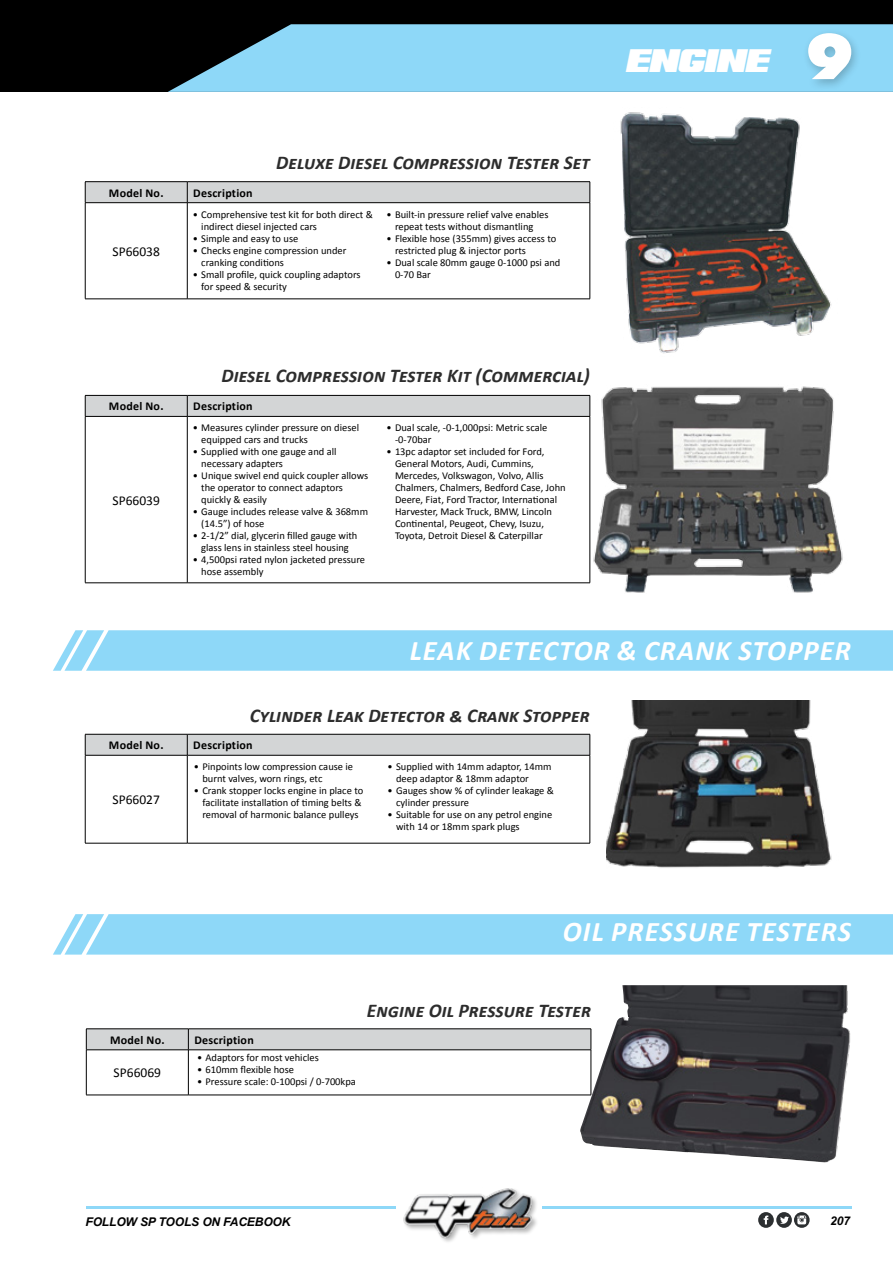
<style>
.page{position:relative;width:893px;height:1263px;background:#fff}
.page>*{position:absolute;margin:0;border:0;box-sizing:border-box;transform-origin:0 0}
.t1{font:italic 700 28.5px "Calibri";letter-spacing:.04em;color:#fff}
.t2{font:italic 28.5px "Super Retro M54";color:#fff}
.t3{font:italic 700 19.5px "Calibri";color:#2d2d2d}
.t4{font:13.5px "Calibri";color:#000}
.t5{font:700 12px "Calibri";letter-spacing:.02em;color:#000}
.t6{font:italic 700 12px "Arial";letter-spacing:-.01em;color:#000}
.t7{font:10.5px/12px "Calibri";color:#000}
.s1{font-family:"Futura Std";font-weight:800;font-style:normal;font-size:60px}
</style>
<div class="page">
<div style="left:0;top:0;width:893px;height:92px;background:#000"></div>
<svg style="left:168px;top:24px;width:725px;height:68px;background:#80c3df"></svg>
<div style="left:803px;top:29px;width:59px;height:62px;background:#000;opacity:.22"></div>
<div style="left:53px;top:914px;width:840px;height:40px;background:#8ed8f8"></div>
<hr style="left:85px;top:203px;width:1px;height:96px;background:#000">
<hr style="left:187px;top:203px;width:1px;height:96px;background:#000">
<hr style="left:590px;top:203px;width:1px;height:96px;background:#000">
<hr style="left:85px;top:299px;width:102px;height:1px;background:#000">
<hr style="left:187px;top:299px;width:403px;height:1px;background:#000">
<hr style="left:85px;top:181px;width:102px;height:1px;background:#000">
<hr style="left:187px;top:181px;width:403px;height:1px;background:#000">
<svg style="left:85px;top:182px;width:506px;height:21px;background:#cdcfd0"></svg>
<hr style="left:187px;top:202px;width:403px;height:1px;background:#000">
<hr style="left:85px;top:417px;width:1px;height:166px;background:#000">
<hr style="left:187px;top:417px;width:1px;height:166px;background:#000">
<hr style="left:85px;top:582px;width:102px;height:1px;background:#000">
<hr style="left:187px;top:582px;width:403px;height:1px;background:#000">
<hr style="left:85px;top:416px;width:102px;height:1px;background:#000">
<svg style="left:85px;top:395px;width:493px;height:21px;background:#c8cacb"></svg>
<hr style="left:187px;top:416px;width:403px;height:1px;background:#000">
<hr style="left:85px;top:755px;width:1px;height:88px;background:#000">
<hr style="left:187px;top:755px;width:1px;height:88px;background:#000">
<hr style="left:590px;top:755px;width:1px;height:88px;background:#000">
<hr style="left:85px;top:843px;width:102px;height:1px;background:#000">
<hr style="left:187px;top:843px;width:403px;height:1px;background:#000">
<hr style="left:85px;top:755px;width:102px;height:1px;background:#000">
<svg style="left:85px;top:734px;width:506px;height:21px;background:#c7c9ca"></svg>
<hr style="left:187px;top:755px;width:403px;height:1px;background:#000">
<hr style="left:86px;top:1050px;width:1px;height:45px;background:#000">
<hr style="left:188px;top:1050px;width:1px;height:45px;background:#000">
<hr style="left:86px;top:1095px;width:102px;height:1px;background:#000">
<hr style="left:188px;top:1095px;width:403px;height:1px;background:#000">
<hr style="left:86px;top:1028px;width:102px;height:1px;background:#000">
<hr style="left:188px;top:1028px;width:403px;height:1px;background:#000">
<div style="left:86px;top:1029px;width:494px;height:21px;background:#d3d5d6"></div>
<hr style="left:188px;top:1049px;width:403px;height:1px;background:#000">
<img style="left:580px;top:985px;width:271px;height:178px">
<img style="left:620px;top:112px;width:212px;height:242px">
<img style="left:578px;top:386px;width:265px;height:207px">
<img style="left:606px;top:701px;width:226px;height:167px">
<svg style="left:53px;top:630px;width:840px;height:41px;background:#92d9f8"></svg>
<svg style="left:794px;top:1212px;width:16px;height:16px"></svg>
<svg style="left:776px;top:1212px;width:16px;height:16px"></svg>
<svg style="left:758px;top:1212px;width:16px;height:16px"></svg>
<svg style="left:764px;top:1215px;width:4px;height:9px"></svg>
<svg style="left:797px;top:1215px;width:9px;height:9px"></svg>
<svg style="left:780px;top:1216px;width:9px;height:8px"></svg>
<img style="left:403px;top:1188px;width:133px;height:53px">
<hr style="left:542px;top:1206px;width:309px;height:2px;background:#8ed8f8">
<hr style="left:86px;top:1206px;width:310px;height:2px;background:#8ed8f8">
<p class="t5" style="left:109px;top:185px;width:56px">Model No.</p>
<p class="t5" style="left:193px;top:185px;width:61px">Description</p>
<h2 class="t3" style="left:276px;top:151px;width:315px">Deluxe Diesel Compression Tester Set</h2>
<p class="t4" style="left:113px;top:243px;width:49px">SP66038</p>
<p class="t7" style="left:201px;top:209px;width:173px;text-indent:-9px">• Comprehensive test kit for both direct &amp; indirect diesel injected cars</p>
<p class="t7" style="left:193px;top:233px;width:107px">• Simple and easy to use</p>
<p class="t7" style="left:201px;top:245px;width:147px;text-indent:-9px">• Checks engine compression under cranking conditions</p>
<p class="t7" style="left:201px;top:269px;width:161px;text-indent:-9px">• Small profile, quick coupling adaptors for speed &amp; security</p>
<p class="t7" style="left:395px;top:209px;width:155px;text-indent:-9px">• Built-in pressure relief valve enables repeat tests without dismantling</p>
<p class="t7" style="left:395px;top:233px;width:163px;text-indent:-9px">• Flexible hose (355mm) gives access to restricted plug &amp; injector ports</p>
<p class="t7" style="left:395px;top:257px;width:167px;text-indent:-9px">• Dual scale 80mm gauge 0-1000 psi and<br>0-70 Bar</p>
<h2 class="t3" style="left:221px;top:363px;width:370px">Diesel Compression Tester Kit (Commercial)</h2>
<p class="t7" style="left:201px;top:422px;width:159px;text-indent:-9px">• Measures cylinder pressure on diesel equipped cars and trucks</p>
<p class="t7" style="left:201px;top:446px;width:137px;text-indent:-9px">• Supplied with one gauge and all necessary adapters</p>
<p class="t7" style="left:201px;top:470px;width:169px;text-indent:-9px">• Unique swivel end quick coupler allows the operator to connect adaptors quickly &amp; easily</p>
<p class="t7" style="left:201px;top:506px;width:168px;text-indent:-9px">• Gauge includes release valve &amp; 368mm (14.5”) of hose</p>
<p class="t7" style="left:193px;top:530px;width:166px;text-align:center">• 2-1/2” dial, glycerin filled gauge with glass lens in stainless steel housing</p>
<p class="t7" style="left:201px;top:554px;width:165px;text-indent:-9px">• 4,500psi rated nylon jacketed pressure hose assembly</p>
<p class="t5" style="left:109px;top:399px;width:56px">Model No.</p>
<p class="t5" style="left:193px;top:399px;width:61px">Description</p>
<p class="t7" style="left:395px;top:422px;width:154px;text-indent:-9px">• Dual scale, -0-1,000psi: Metric scale -0-70bar</p>
<p class="t7" style="left:395px;top:446px;width:172px;text-indent:-9px">• 13pc adaptor set included for Ford, General Motors, Audi, Cummins, Mercedes, Volkswagon, Volvo, Allis Chalmers, Chalmers, Bedford Case, John Deere, Fiat, Ford Tractor, International Harvester, Mack Truck, BMW, Lincoln Continental, Peugeot, Chevy, Isuzu, Toyota, Detroit Diesel &amp; Caterpillar</p>
<p class="t4" style="left:113px;top:492px;width:49px">SP66039</p>
<h1 class="t2" style="left:625px;top:49px;width:231px">ENGINE <span class="s1">9</span></h1>
<h1 class="t1" style="left:410px;top:633px;width:443px">LEAK DETECTOR &amp; CRANK STOPPER</h1>
<h2 class="t3" style="left:250px;top:703px;width:342px">Cylinder Leak Detector &amp; Crank Stopper</h2>
<p class="t5" style="left:109px;top:738px;width:56px">Model No.</p>
<p class="t5" style="left:193px;top:738px;width:61px">Description</p>
<p class="t4" style="left:113px;top:791px;width:49px">SP66027</p>
<p class="t7" style="left:202px;top:760px;width:152px;text-indent:-9px">• Pinpoints low compression cause ie burnt valves, worn rings, etc</p>
<p class="t7" style="left:202px;top:784px;width:162px;text-indent:-9px">• Crank stopper locks engine in place to facilitate installation of timing belts &amp; removal of harmonic balance pulleys</p>
<p class="t7" style="left:396px;top:760px;width:157px;text-indent:-9px">• Supplied with 14mm adaptor, 14mm deep adaptor &amp; 18mm adaptor</p>
<p class="t7" style="left:396px;top:784px;width:159px;text-indent:-9px">• Gauges show % of cylinder leakage &amp; cylinder pressure</p>
<p class="t7" style="left:396px;top:808px;width:158px;text-indent:-9px">• Suitable for use on any petrol engine with 14 or 18mm spark plugs</p>
<h1 class="t1" style="left:563px;top:914px;width:290px">OIL PRESSURE TESTERS</h1>
<p class="t5" style="left:110px;top:1032px;width:56px">Model No.</p>
<p class="t5" style="left:194px;top:1032px;width:61px">Description</p>
<p class="t4" style="left:114px;top:1064px;width:49px">SP66069</p>
<p class="t7" style="left:197px;top:1051px;width:123px">• Adaptors for most vehicles</p>
<p class="t7" style="left:197px;top:1063px;width:99px">• 610mm flexible hose</p>
<p class="t7" style="left:197px;top:1075px;width:160px">• Pressure scale: 0-100psi / 0-700kpa</p>
<h2 class="t3" style="left:367px;top:998px;width:226px">Engine Oil Pressure Tester</h2>
<p class="t6" style="left:86px;top:1213px;width:206px">FOLLOW SP TOOLS ON FACEBOOK</p>
<p class="t6" style="left:830px;top:1213px;width:21px">207</p>
</div>
